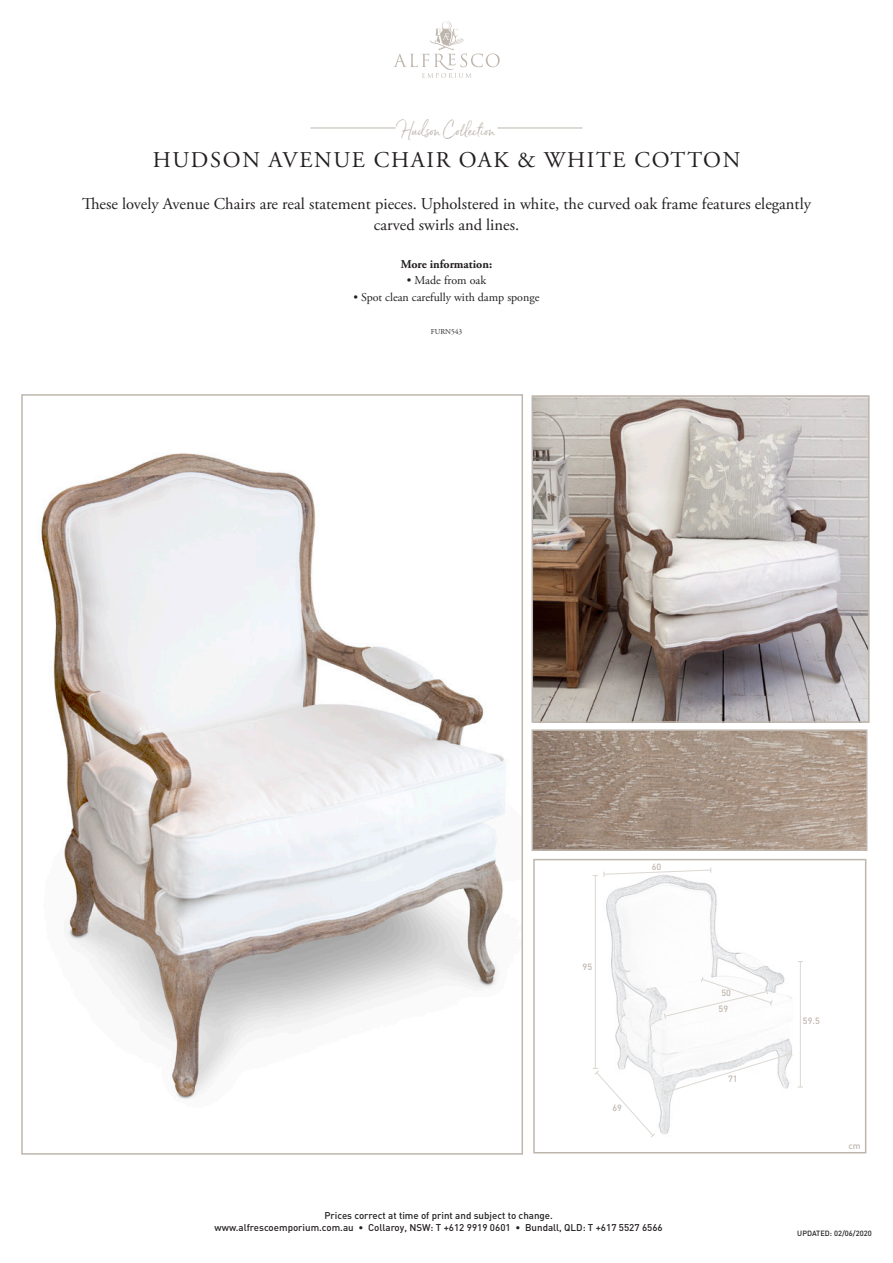
<style>
.page{position:relative;width:893px;height:1263px;background:#fff}
.page>*{position:absolute;margin:0;border:0;box-sizing:border-box;transform-origin:0 0}
.t1{font:22.5px "Adobe Garamond Pro";letter-spacing:.075em;color:#231f20}
.t2{font:19.5px "Serendipity";color:#beb6ad}
.About_The_Product{font:16.5px/21px "Adobe Garamond Pro";color:#231f20;text-align:center}
.t3{font:12px "Adobe Garamond Pro";color:#231f20}
.t4{font:700 12px "Adobe Garamond Pro";color:#231f20}
.t5{font:500 9.75px/12px "DIN";color:#231f20;text-align:center}
.t6{font:500 9px "DIN";color:#beb6ad}
.t7{font:500 7.5px "DIN";color:#231f20}
.t8{font:7.5px "Adobe Garamond Pro";color:#231f20}
</style>
<div class="page">
<svg style="left:393px;top:21px;width:107px;height:57px"></svg>
<img style="left:594px;top:868px;width:206px;height:266px">
<div style="left:533px;top:859px;width:333px;height:294px;border:2px solid #beb6ad"></div>
<img style="left:534px;top:732px;width:330px;height:116px">
<div style="left:531px;top:729px;width:336px;height:122px;border:2px solid #beb6ad"></div>
<img style="left:41px;top:453px;width:465px;height:646px">
<img style="left:534px;top:398px;width:333px;height:322px">
<div style="left:531px;top:395px;width:339px;height:328px;border:2px solid #beb6ad"></div>
<hr style="left:310px;top:128px;width:85px;height:1px;background:#beb6ad">
<hr style="left:497px;top:128px;width:85px;height:1px;background:#beb6ad">
<hr style="left:595px;top:875px;width:1px;height:193px;background:#dcd8d2">
<hr style="left:800px;top:962px;width:1px;height:125px;background:#dcd8d2">
<svg style="left:593px;top:867px;width:118px;height:10px"></svg>
<svg style="left:663px;top:1050px;width:140px;height:46px"></svg>
<svg style="left:593px;top:1068px;width:63px;height:70px"></svg>
<svg style="left:663px;top:975px;width:110px;height:45px"></svg>
<p class="t2" style="left:398px;top:118px;width:99px">Hudson Collection</p>
<p class="t1" style="left:153px;top:146px;width:589px">HUDSON AVENUE CHAIR OAK &amp; WHITE COTTON</p>
<p class="About_The_Product" style="left:82px;top:194px;width:730px">These lovely Avenue Chairs are real statement pieces. Upholstered in white, the curved oak frame features elegantly carved swirls and lines.</p>
<p class="t4" style="left:401px;top:257px;width:93px">More information:</p>
<p class="t3" style="left:407px;top:273px;width:81px">• Made from oak</p>
<p class="t3" style="left:353px;top:290px;width:188px">• Spot clean carefully with damp sponge</p>
<p class="t8" style="left:431px;top:327px;width:33px">FURN543</p>
<p class="t6" style="left:583px;top:961px;width:11px">95</p>
<p class="t6" style="left:652px;top:861px;width:11px">60</p>
<p class="t6" style="left:612px;top:1102px;width:11px">69</p>
<p class="t5" style="left:215px;top:1209px;width:450px">Prices correct at time of print and subject to change.<br>www.alfrescoemporium.com.au • Collaroy, NSW: T +612 9919 0601 • Bundall, QLD: T +617 5527 6566</p>
<p class="t6" style="left:721px;top:987px;width:11px">50</p>
<p class="t6" style="left:719px;top:1003px;width:11px">59</p>
<p class="t6" style="left:728px;top:1073px;width:11px">71</p>
<p class="t6" style="left:803px;top:1015px;width:18px">59.5</p>
<p class="t6" style="left:848px;top:1140px;width:14px">cm</p>
<p class="t7" style="left:797px;top:1229px;width:76px">UPDATED: 02/06/2020</p>
</div>
